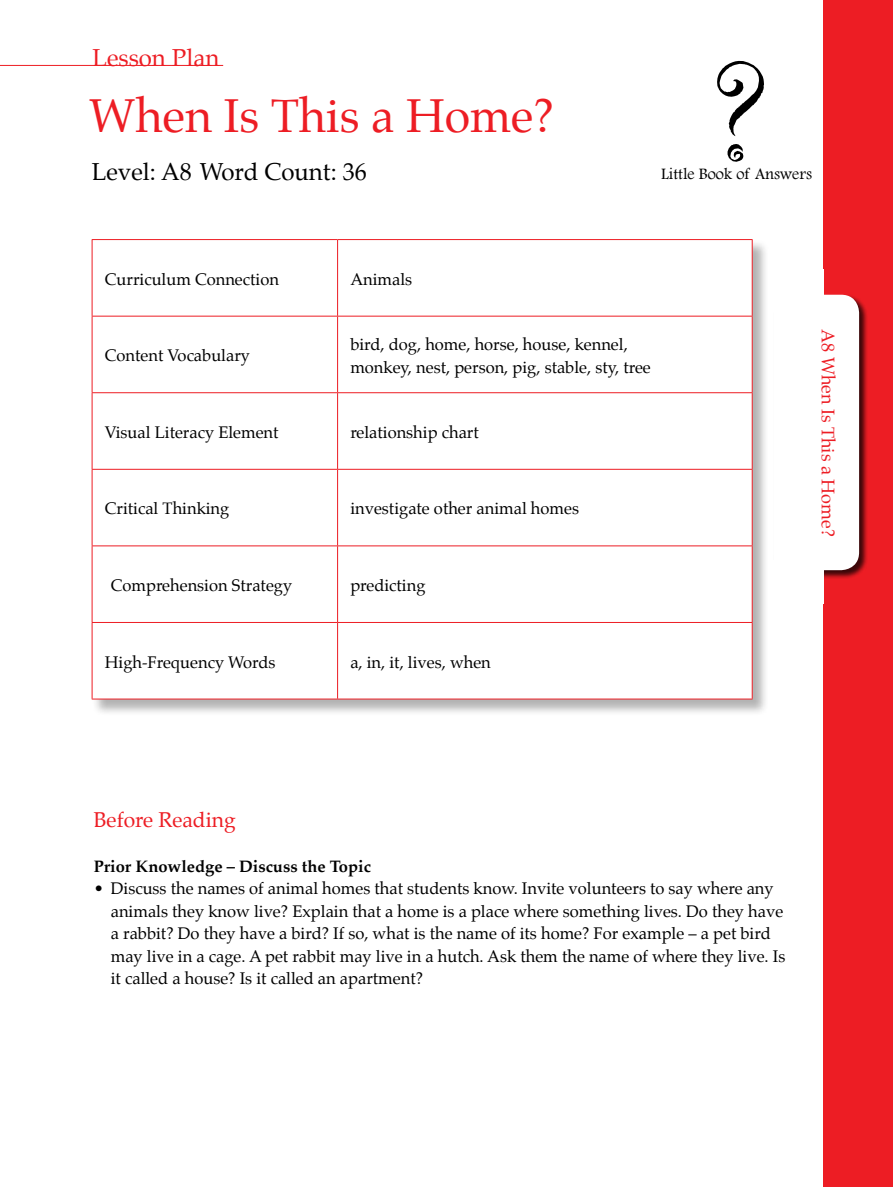
<style>
.page{position:relative;width:893px;height:1187px;background:#fff}
.page>*{position:absolute;margin:0;border:0;box-sizing:border-box;transform-origin:0 0}
.t1{font:150px "Party Let Plain";color:#000}
.t2{font:46.5px "Palatino";color:#ed1d24}
.t3{font:24px "Palatino";color:#000}
.t4{font:24px "Palatino";color:#ed1d24}
.t5{font:21px "Palatino";color:#ed1d24}
.t6{font:18px "Palatino";color:#ed1d24}
.t7{font:16.5px/22.5px "Palatino";color:#000}
.t8{font:700 16.5px "Palatino";color:#000}
.t9{font:16.5px "Footlight MT Light";color:#000}
</style>
<div class="page">
<div style="left:92px;top:239px;width:677px;height:477px;background:#000;opacity:.3"></div>
<svg style="left:93px;top:240px;width:244px;height:458px"></svg>
<svg style="left:338px;top:240px;width:414px;height:458px"></svg>
<hr style="left:92px;top:240px;width:1px;height:76px;background:#ed1d24">
<hr style="left:92px;top:316px;width:1px;height:76px;background:#ed1d24">
<hr style="left:92px;top:393px;width:1px;height:76px;background:#ed1d24">
<hr style="left:92px;top:469px;width:1px;height:76px;background:#ed1d24">
<hr style="left:92px;top:546px;width:1px;height:76px;background:#ed1d24">
<hr style="left:92px;top:622px;width:1px;height:76px;background:#ed1d24">
<hr style="left:92px;top:239px;width:246px;height:1px;background:#ed1d24">
<hr style="left:92px;top:316px;width:246px;height:1px;background:#ed1d24">
<hr style="left:92px;top:392px;width:246px;height:1px;background:#ed1d24">
<hr style="left:92px;top:469px;width:246px;height:1px;background:#ed1d24">
<hr style="left:92px;top:545px;width:246px;height:1px;background:#ed1d24">
<hr style="left:92px;top:622px;width:246px;height:1px;background:#ed1d24">
<hr style="left:337px;top:240px;width:1px;height:76px;background:#ed1d24">
<hr style="left:337px;top:316px;width:1px;height:76px;background:#ed1d24">
<hr style="left:337px;top:393px;width:1px;height:76px;background:#ed1d24">
<hr style="left:337px;top:469px;width:1px;height:76px;background:#ed1d24">
<hr style="left:337px;top:546px;width:1px;height:76px;background:#ed1d24">
<hr style="left:337px;top:622px;width:1px;height:76px;background:#ed1d24">
<hr style="left:338px;top:239px;width:415px;height:1px;background:#ed1d24">
<hr style="left:752px;top:240px;width:1px;height:76px;background:#ed1d24">
<hr style="left:752px;top:316px;width:1px;height:76px;background:#ed1d24">
<hr style="left:752px;top:393px;width:1px;height:76px;background:#ed1d24">
<hr style="left:752px;top:469px;width:1px;height:76px;background:#ed1d24">
<hr style="left:752px;top:546px;width:1px;height:76px;background:#ed1d24">
<hr style="left:752px;top:622px;width:1px;height:76px;background:#ed1d24">
<hr style="left:338px;top:316px;width:415px;height:1px;background:#ed1d24">
<hr style="left:338px;top:392px;width:415px;height:1px;background:#ed1d24">
<hr style="left:338px;top:469px;width:415px;height:1px;background:#ed1d24">
<hr style="left:338px;top:545px;width:415px;height:1px;background:#ed1d24">
<hr style="left:338px;top:622px;width:415px;height:1px;background:#ed1d24">
<hr style="left:92px;top:698px;width:246px;height:1px;background:#ed1d24">
<hr style="left:338px;top:698px;width:415px;height:1px;background:#ed1d24">
<div style="left:823px;top:0;width:70px;height:1186px;background:#ed1d24"></div>
<div style="left:773px;top:294px;width:95px;height:285px;background:#000;opacity:.75"></div>
<div style="left:773px;top:295px;width:86px;height:275px;background:#fff;border-radius:18px"></div>
<div style="left:774px;top:269px;width:49px;height:52px;background:#fff"></div>
<div style="left:774px;top:551px;width:49px;height:52px;background:#fff"></div>
<hr style="left:0;top:65px;width:223px;height:1px;background:#ed1d24">
<h3 class="t4" style="left:92px;top:37px;width:129px">Lesson Plan</h3>
<h2 class="t2" style="left:89px;top:77px;width:466px">When Is This a Home?</h2>
<h3 class="t3" style="left:92px;top:151px;width:276px">Level: A8 Word Count: 36</h3>
<h1 class="t1" style="left:710px;top:21px;width:60px">?</h1>
<p class="t9" style="left:661px;top:164px;width:152px">Little Book of Answers</p>
<p class="t7" style="left:105px;top:268px;width:176px">Curriculum Connection</p>
<p class="t7" style="left:350px;top:268px;width:63px">Animals</p>
<p class="t7" style="left:105px;top:344px;width:147px">Content Vocabulary</p>
<p class="t7" style="left:350px;top:333px;width:302px">bird, dog, home, horse, house, kennel, monkey, nest, person, pig, stable, sty, tree</p>
<p class="t7" style="left:105px;top:421px;width:175px">Visual Literacy Element</p>
<p class="t7" style="left:350px;top:421px;width:130px">relationship chart</p>
<p class="t7" style="left:105px;top:497px;width:126px">Critical Thinking</p>
<p class="t7" style="left:350px;top:497px;width:230px">investigate other animal homes</p>
<p class="t7" style="left:111px;top:574px;width:183px">Comprehension Strategy</p>
<p class="t7" style="left:350px;top:574px;width:77px">predicting</p>
<p class="t7" style="left:105px;top:650px;width:172px">High-Frequency Words</p>
<p class="t7" style="left:350px;top:650px;width:142px">a, in, it, lives, when</p>
<p class="t6" style="left:843px;top:329px;width:209px;rotate:90deg">A8 When Is This a Home?</p>
<p class="t5" style="left:94px;top:802px;width:144px">Before Reading</p>
<p class="t8" style="left:94px;top:851px;width:279px">Prior Knowledge – Discuss the Topic</p>
<p class="t7" style="left:111px;top:877px;width:676px;text-indent:-17px">• Discuss the names of animal homes that students know. Invite volunteers to say where any animals they know live? Explain that a home is a place where something lives. Do they have a rabbit? Do they have a bird? If so, what is the name of its home? For example – a pet bird may live in a cage. A pet rabbit may live in a hutch. Ask them the name of where they live. Is it called a house? Is it called an apartment?</p>
</div>
